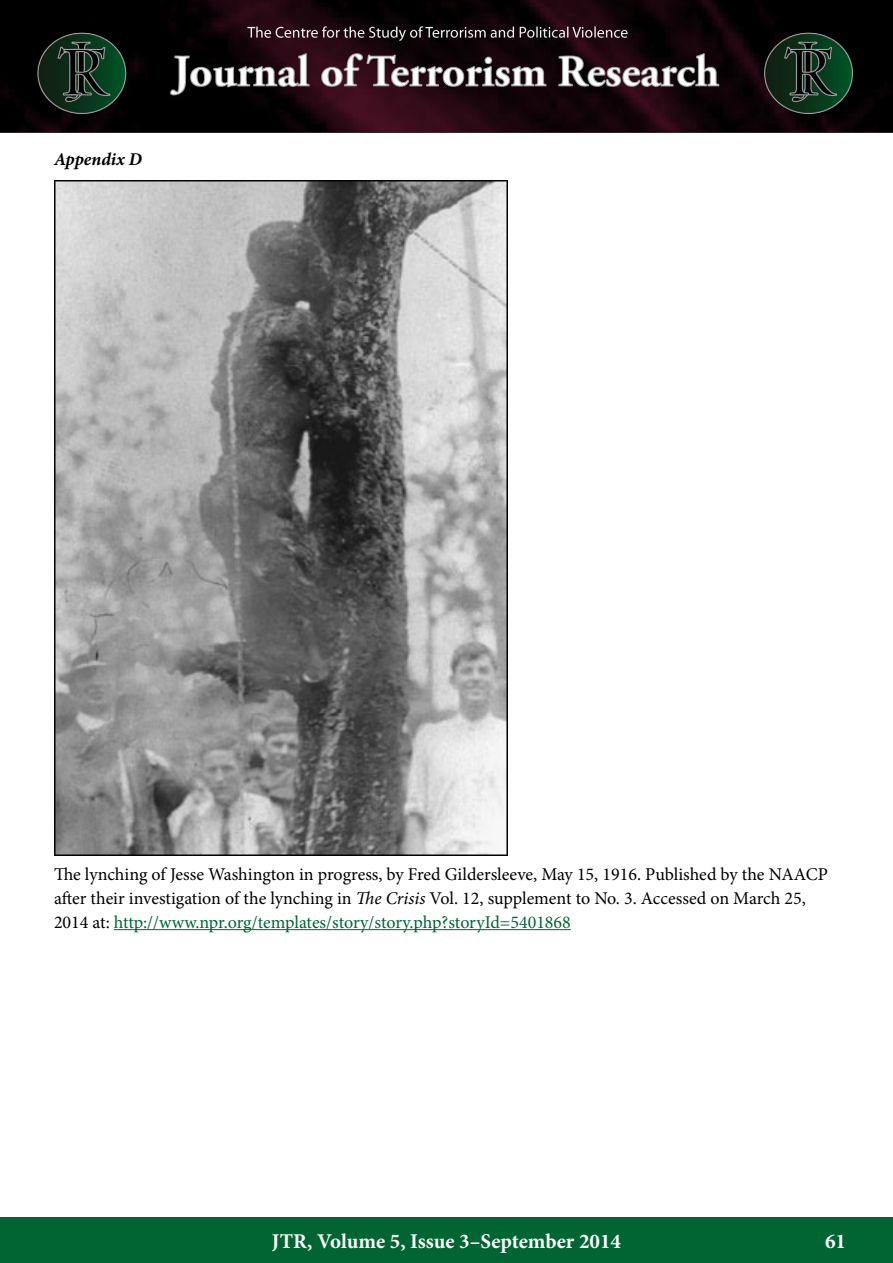
<style>
.page{position:relative;width:893px;height:1263px;background:#fff}
.page>*{position:absolute;margin:0;border:0;box-sizing:border-box;transform-origin:0 0}
.t1{font:700 21px "Minion Pro";color:#fff}
.t2{font:18px/24px "Minion Pro";letter-spacing:-.005em;color:#000}
.t3{font:italic 700 18px "Minion Pro";letter-spacing:-.005em;color:#000}
.s1{font-style:italic}
.s2{color:#006533}
</style>
<div class="page">
<div style="left:0;top:1217px;width:893px;height:46px;background:#006533"></div>
<img style="left:0;top:0;width:893px;height:133px">
<hr style="left:114px;top:929px;width:457px;height:1px;background:#006533">
<img style="left:54px;top:181px;width:453px;height:675px">
<p class="t3" style="left:54px;top:146px;width:90px">Appendix D</p>
<p class="t2" style="left:54px;top:862px;width:775px">The lynching of Jesse Washington in progress, by Fred Gildersleeve, May 15, 1916. Published by the NAACP after their investigation of the lynching in <span class="s1">The Crisis</span> Vol. 12, supplement to No. 3. Accessed on March 25,<br>2014 at: <span class="s2">http://www.npr.org/templates/story/story.php?storyId=5401868</span></p>
<p class="t1" style="left:272px;top:1226px;width:350px">JTR, Volume 5, Issue 3–September 2014</p>
<p class="t1" style="left:825px;top:1226px;width:22px">61</p>
</div>
